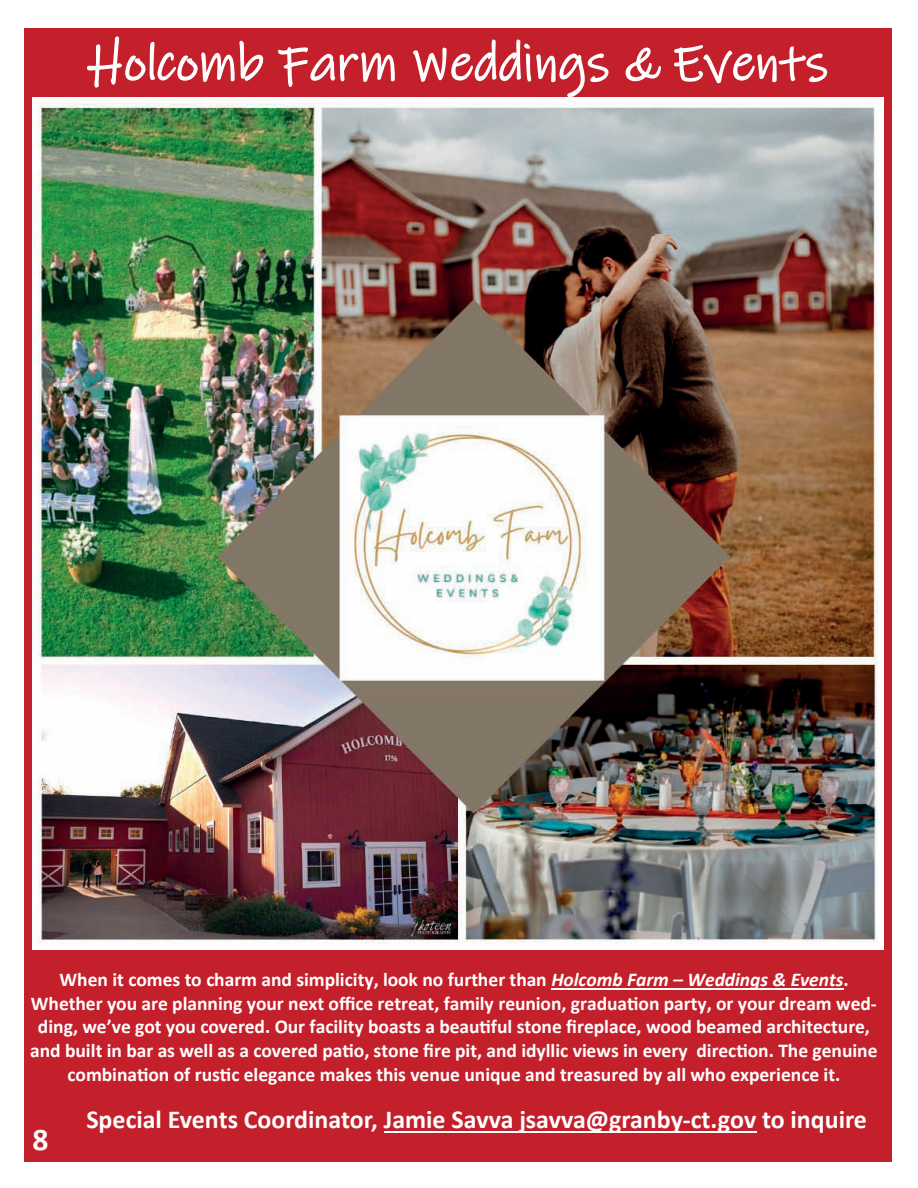
<style>
.page{position:relative;width:918px;height:1188px;background:#fff}
.page>*{position:absolute;margin:0;border:0;box-sizing:border-box;transform-origin:0 0}
.t1{font:51.9px "Ink Free";color:#fff}
.t2{font:700 31.65px "Calibri";color:#fff}
.t3{font:700 25.95px "Calibri";color:#fff}
.t4{font:700 19.5px/23.9px "Calibri";color:#fff;text-align:center}
.s1{font-style:italic}
</style>
<div class="page">
<div style="left:25px;top:28px;width:867px;height:1133px;background:#c4202b"></div>
<svg style="left:87px;top:36px;width:177px;height:52px"></svg>
<svg style="left:277px;top:47px;width:119px;height:51px"></svg>
<svg style="left:412px;top:39px;width:197px;height:59px"></svg>
<svg style="left:625px;top:47px;width:36px;height:35px"></svg>
<svg style="left:673px;top:45px;width:155px;height:53px"></svg>
<img style="left:32px;top:98px;width:852px;height:851px">
<hr style="left:551px;top:988px;width:292px;height:1px;background:#fff">
<hr style="left:384px;top:1131px;width:372px;height:2px;background:#fff">
<h1 class="t1" style="left:89px;top:29px;width:741px">Holcomb Farm Weddings &amp; Events</h1>
<p class="t4" style="left:30px;top:967px;width:849px">When it comes to charm and simplicity, look no further than <span class="s1">Holcomb Farm – Weddings &amp; Events</span>.<br>Whether you are planning your next office retreat, family reunion, graduation party, or your dream wed&shy;ding, we’ve got you covered. Our facility boasts a beautiful stone fireplace, wood beamed architecture, and built in bar as well as a covered patio, stone fire pit, and idyllic views in every direction. The genuine combination of rustic elegance makes this venue unique and treasured by all who experience it.</p>
<h3 class="t3" style="left:86px;top:1101px;width:782px">Special Events Coordinator, Jamie Savva jsavva@granby-ct.gov to inquire</h3>
<h2 class="t2" style="left:33px;top:1117px;width:18px">8</h2>
</div>
